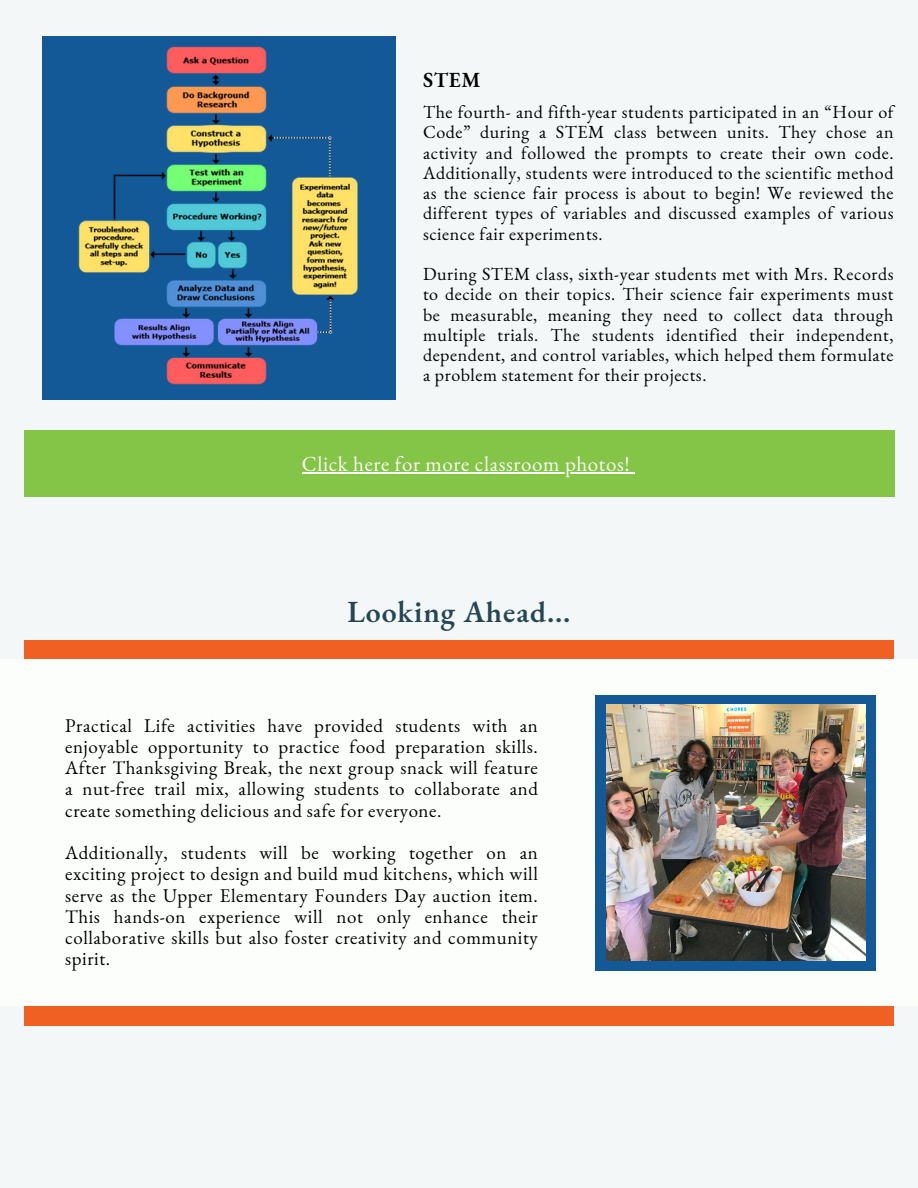
<style>
.page{position:relative;width:918px;height:1188px;background:#f3f7f7}
.page>*{position:absolute;margin:0;border:0;box-sizing:border-box;transform-origin:0 0}
.t1{font:600 30px "EB Garamond";letter-spacing:.03em;color:#264653}
.t2{font:21px "EB Garamond";letter-spacing:.03em;color:#fbfefb}
.t3{font:600 21px "EB Garamond";color:#000}
.t4{font:18.9px/21.3px "EB Garamond";letter-spacing:.03em;color:#000;text-align:justify}
.t5{font:18px/20.2px "EB Garamond";letter-spacing:.03em;color:#000;text-align:justify}
</style>
<div class="page">
<div style="left:24px;top:430px;width:870px;height:67px;background:#84c447"></div>
<div style="left:42px;top:37px;width:354px;height:363px;background:#135998"></div>
<img style="left:78px;top:46px;width:280px;height:339px">
<div style="left:24px;top:640px;width:870px;height:385px;background:#f06022"></div>
<div style="left:0;top:660px;width:918px;height:346px;background:#fbfefb"></div>
<div style="left:596px;top:695px;width:280px;height:276px;background:#135998"></div>
<img style="left:607px;top:704px;width:259px;height:257px">
<hr style="left:302px;top:472px;width:329px;height:1px;background:#fbfefb">
<p class="t3" style="left:423px;top:66px;width:59px">STEM</p>
<h3 class="t5" style="left:423px;top:102px;width:472px">The fourth- and fifth-year students participated in an “Hour of Code” during a STEM class between units. They chose an activity and followed the prompts to create their own code.<br>Additionally, students were introduced to the scientific method as the science fair process is about to begin! We reviewed the different types of variables and discussed examples of various science fair experiments.</h3>
<h1 class="t5" style="left:423px;top:264px;width:472px">During STEM class, sixth-year students met with Mrs. Records to decide on their topics. Their science fair experiments must be measurable, meaning they need to collect data through multiple trials. The students identified their independent, dependent, and control variables, which helped them formulate a problem statement for their projects.</h1>
<h2 class="t2" style="left:302px;top:450px;width:330px">Click here for more classroom photos!</h2>
<p class="t1" style="left:347px;top:592px;width:225px">Looking Ahead...</p>
<p class="t4" style="left:65px;top:714px;width:474px">Practical Life activities have provided students with an enjoyable opportunity to practice food preparation skills.<br>After Thanksgiving Break, the next group snack will feature a nut-free trail mix, allowing students to collaborate and create something delicious and safe for everyone.</p>
<p class="t4" style="left:65px;top:842px;width:474px">Additionally, students will be working together on an exciting project to design and build mud kitchens, which will serve as the Upper Elementary Founders Day auction item.<br>This hands-on experience will not only enhance their collaborative skills but also foster creativity and community spirit.</p>
</div>
